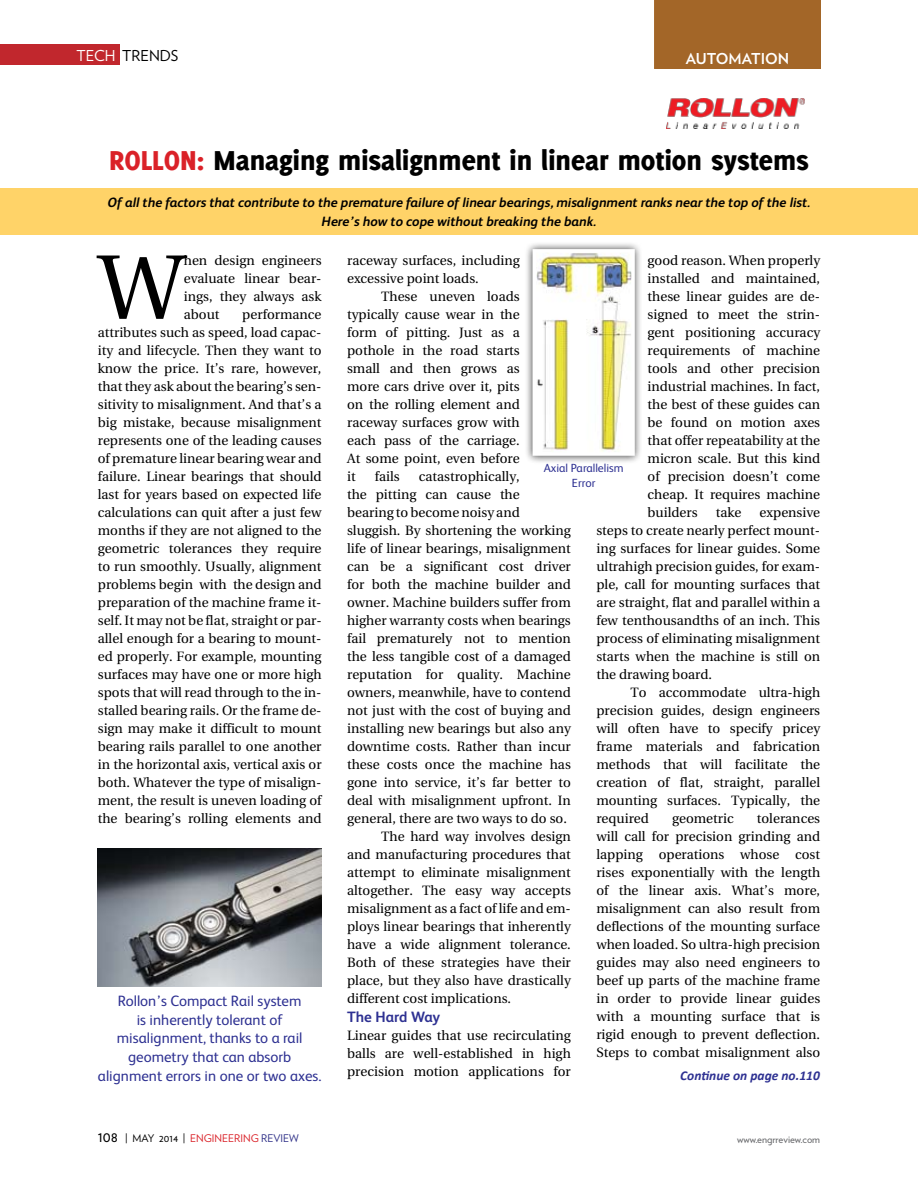
<style>
.page{position:relative;width:918px;height:1188px;background:#fff}
.page>*{position:absolute;margin:0;border:0;box-sizing:border-box;transform-origin:0 0}
.t1{font:91.5px "Utopia";color:#000}
.t2{font:800 30px "Delicious";color:#000}
.t3{font:15px/18.8px "FS Albert";color:#2e3192;text-align:center}
.t4{font:15px "Verlag";color:#000}
.t5{font:700 15px "Verlag";color:#fff}
.t6{font:700 15px "FS Albert";color:#2e3192}
.t7{font:13.5px/18px "Utopia";color:#000;text-align:justify}
.t8{font:italic 700 13.5px/18.8px "FS Albert";color:#000;text-align:center}
.t9{font:italic 700 13.5px "Calibri";color:#2e3192}
.t10{font:11.85px/14.7px "FS Albert";color:#2e3192;text-align:center}
.t11{font:10.5px "Verlag";color:#da2128}
.t12{font:10.5px "Verlag";color:#636467}
.s1{color:#fff}
.s2{color:#da2128}
.s3{font-size:15px;color:#000}
.s4{color:#000}
.s5{color:#303188}
</style>
<div class="page">
<div style="left:0;top:44px;width:119px;height:20px;background:#c1272d"></div>
<div style="left:654px;top:0;width:167px;height:69px;background:#a36628"></div>
<div style="left:0;top:188px;width:918px;height:47px;background:#ffd368"></div>
<img style="left:98px;top:849px;width:224px;height:138px">
<div style="left:524px;top:241px;width:126px;height:229px;background:#000;opacity:.75"></div>
<img style="left:538px;top:254px;width:92px;height:197px">
<div style="left:533px;top:249px;width:102px;height:207px;border:4px solid #fff"></div>
<img style="left:666px;top:99px;width:138px;height:30px">
<p class="t4" style="left:77px;top:44px;width:103px"><span class="s1">TECH</span> TRENDS</p>
<p class="t5" style="left:686px;top:47px;width:105px">AUTOMATION</p>
<h2 class="t2" style="left:109px;top:142px;width:701px"><span class="s2">ROLLON:</span> Managing misalignment in linear motion systems</h2>
<p class="t8" style="left:108px;top:193px;width:704px">Of all the factors that contribute to the premature failure of linear bearings, misalignment ranks near the top of the list.<br>Here’s how to cope without breaking the bank.</p>
<p class="t7" style="left:347px;top:252px;width:174px">raceway surfaces, including excessive point loads.</p>
<p class="t7" style="left:347px;top:288px;width:174px;text-indent:34px">These uneven loads typically cause wear in the form of pitting. Just as a pothole in the road starts small and then grows as more cars drive over it, pits on the rolling element and raceway surfaces grow with each pass of the carriage.<br>At some point, even before it</p>
<p class="t7" style="left:648px;top:252px;width:174px">good reason. When properly installed and maintained, these linear guides are de&shy;signed to meet the strin&shy;gent positioning accuracy requirements of machine tools and other precision industrial machines. In fact, the best of these guides can be found on motion axes that offer repeatability at the micron scale. But this kind of precision doesn’t come cheap. It requires machine builders</p>
<p class="t7" style="left:184px;top:252px;width:139px">hen design engineers evaluate linear bear&shy;ings, they always ask about</p>
<h1 class="t1" style="left:98px;top:237px;width:88px">W</h1>
<p class="t7" style="left:98px;top:306px;width:225px;text-indent:145px">performance attributes such as speed, load capac&shy;ity and lifecycle. Then they want to know the price. It’s rare, however, that they ask about the bearing’s sen&shy;sitivity to misalignment. And that’s a big mistake, because misalignment represents one of the leading causes of premature linear bearing wear and failure. Linear bearings that should last for years based on expected life calculations can quit after a just few months if they are not aligned to the geometric tolerances they require to run smoothly. Usually, alignment problems begin with the design and preparation of the machine frame it&shy;self. It may not be flat, straight or par&shy;allel enough for a bearing to mount&shy;ed properly. For example, mounting surfaces may have one or more high spots that will read through to the in&shy;stalled bearing rails. Or the frame de&shy;sign may make it difficult to mount bearing rails parallel to one another in the horizontal axis, vertical axis or both. Whatever the type of misalign&shy;ment, the result is uneven loading of the bearing’s rolling elements and</p>
<p class="t10" style="left:544px;top:460px;width:81px">Axial Parallelism<br>Error</p>
<p class="t7" style="left:375px;top:467px;width:26px">fails</p>
<p class="t7" style="left:419px;top:467px;width:103px">catastrophically,</p>
<p class="t7" style="left:347px;top:485px;width:174px">the pitting can cause the</p>
<p class="t7" style="left:347px;top:503px;width:174px">bearing to become noisy and</p>
<p class="t7" style="left:347px;top:521px;width:225px">sluggish. By shortening the working</p>
<p class="t7" style="left:347px;top:539px;width:225px">life of linear bearings, misalignment</p>
<p class="t7" style="left:347px;top:557px;width:225px">can be a significant cost driver</p>
<p class="t7" style="left:347px;top:575px;width:225px">for both the machine builder and</p>
<p class="t7" style="left:347px;top:593px;width:225px">owner. Machine builders suffer from</p>
<p class="t7" style="left:347px;top:611px;width:225px">higher warranty costs when bearings</p>
<p class="t7" style="left:347px;top:629px;width:225px">fail prematurely not to mention</p>
<p class="t7" style="left:347px;top:647px;width:225px">the less tangible cost of a damaged</p>
<p class="t7" style="left:347px;top:665px;width:225px">reputation for quality. Machine</p>
<p class="t7" style="left:347px;top:683px;width:225px">owners, meanwhile, have to contend</p>
<p class="t7" style="left:347px;top:701px;width:225px">not just with the cost of buying and</p>
<p class="t7" style="left:347px;top:719px;width:225px">installing new bearings but also any</p>
<p class="t7" style="left:347px;top:737px;width:225px">downtime costs. Rather than incur</p>
<p class="t7" style="left:347px;top:755px;width:225px">these costs once the machine has</p>
<p class="t7" style="left:347px;top:773px;width:225px">gone into service, it’s far better to</p>
<p class="t7" style="left:347px;top:791px;width:225px">deal with misalignment upfront. In</p>
<p class="t7" style="left:347px;top:809px;width:221px">general, there are two ways to do so.</p>
<p class="t7" style="left:381px;top:827px;width:191px">The hard way involves design</p>
<p class="t7" style="left:347px;top:845px;width:225px">and manufacturing procedures that</p>
<p class="t7" style="left:347px;top:863px;width:225px">attempt to eliminate misalignment</p>
<p class="t7" style="left:347px;top:881px;width:225px">altogether. The easy way accepts</p>
<p class="t7" style="left:347px;top:899px;width:225px">misalignment as a fact of life and em-</p>
<p class="t7" style="left:347px;top:917px;width:225px">ploys linear bearings that inherently</p>
<p class="t7" style="left:347px;top:935px;width:225px">have a wide alignment tolerance.</p>
<p class="t7" style="left:347px;top:953px;width:225px">Both of these strategies have their</p>
<p class="t7" style="left:347px;top:971px;width:225px">place, but they also have drastically</p>
<p class="t7" style="left:347px;top:989px;width:166px">different cost implications.</p>
<p class="t6" style="left:347px;top:1008px;width:95px">The Hard Way</p>
<p class="t7" style="left:347px;top:1026px;width:225px">Linear guides that use recirculating balls are well-established in high precision motion applications for</p>
<p class="t7" style="left:716px;top:503px;width:27px">take</p>
<p class="t7" style="left:596px;top:503px;width:225px;text-indent:163px">expensive steps to create nearly perfect mount&shy;ing surfaces for linear guides. Some ultrahigh precision guides, for exam&shy;ple, call for mounting surfaces that are straight, flat and parallel within a few tenthousandths of an inch. This process of eliminating misalignment starts when the machine is still on the drawing board.</p>
<p class="t7" style="left:596px;top:683px;width:225px;text-indent:34px">To accommodate ultra-high precision guides, design engineers will often have to specify pricey frame materials and fabrication methods that will facilitate the creation of flat, straight, parallel mounting surfaces. Typically, the required</p>
<p class="t7" style="left:596px;top:809px;width:225px;text-indent:160px">tolerances will call for precision grinding and lapping operations whose cost rises exponentially with the length of the linear axis. What’s more, misalignment can also result from deflections of the mounting surface when loaded. So ultra-high precision guides may also need engineers to beef up parts of the machine frame in order to provide linear guides with a mounting surface that is rigid enough to prevent deflection.<br>Steps to combat misalignment also</p>
<p class="t9" style="left:680px;top:1067px;width:141px">Continue on page no.110</p>
<p class="t7" style="left:672px;top:809px;width:63px">geometric</p>
<p class="t3" style="left:98px;top:991px;width:225px">Rollon’s Compact Rail system<br>is inherently tolerant of misalignment, thanks to a rail geometry that can absorb alignment errors in one or two axes.</p>
<p class="t11" style="left:98px;top:1131px;width:203px"><span class="s3">108</span> <span class="s4">| MAY 2014 |</span> ENGINEERING <span class="s5">REVIEW</span></p>
<p class="t12" style="left:737px;top:1131px;width:85px">www.engrreview.com</p>
</div>
